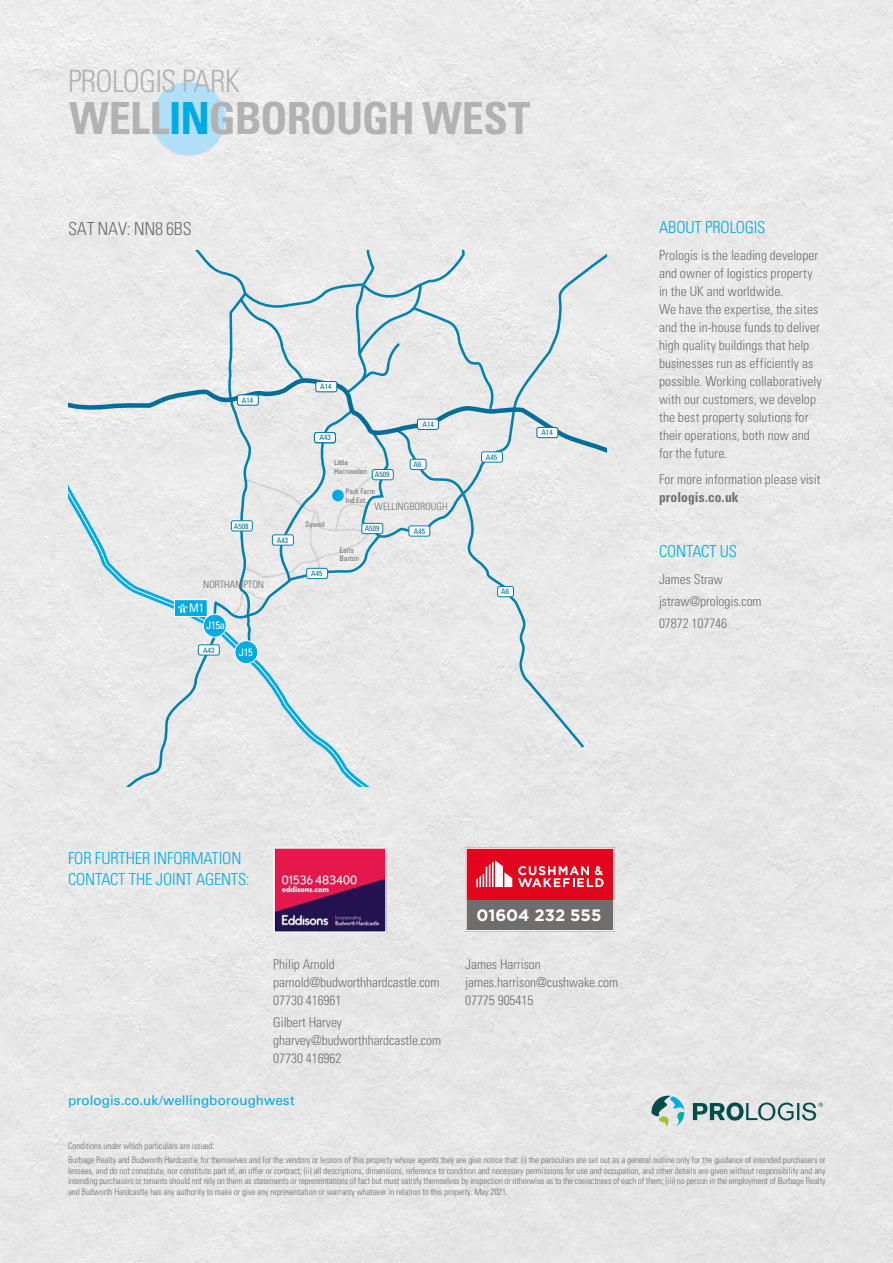
<style>
.page{position:relative;width:893px;height:1263px;background:#e8e8e8}
.page>*{position:absolute;margin:0;border:0;box-sizing:border-box;transform-origin:0 0}
.t1{font:700 condensed 44.25px "Univers";letter-spacing:-.025em;color:#b3b2b2}
.t2{font:300 condensed 30.75px "Univers";letter-spacing:-.025em;color:#b3b2b2}
.t3{font:300 condensed 18px "Univers";letter-spacing:-.01em;color:#706f6f}
.t4{font:300 condensed 16.5px/21px "Univers";letter-spacing:-.01em;color:#00abe4}
.t5{font:700 16.5px "Gotham";color:#fff}
.t6{font:300 condensed 13.5px/18px "Univers";letter-spacing:-.005em;color:#706f6f}
.t7{font:13.5px "Univers LT Std";color:#00abe4}
.t8{font:700 condensed 13.5px "Univers";letter-spacing:.01em;color:#706f6f}
.t9{font:condensed 11.85px "Univers";color:#fff}
.t10{font:condensed 10.65px "Univers";letter-spacing:-.03em;color:#fff}
.t11{font:300 condensed 10.2px "Univers";color:#706f6f}
.t12{font:300 condensed 9px/10.5px "Univers";letter-spacing:-.01em;color:#706f6f}
.t13{font:condensed 7.5px/8.4px "Univers";letter-spacing:-.01em;color:#706f6f}
.t14{font:condensed 7.5px "Univers";color:#006e9b}
.s1{color:#00abe4}
</style>
<div class="page">
<svg style="left:651px;top:1096px;width:33px;height:31px"></svg>
<svg style="left:693px;top:1102px;width:130px;height:18px;background:#8eabaa"></svg>
<div style="left:465px;top:847px;width:150px;height:53px;background:#e3051e"></div>
<svg style="left:476px;top:860px;width:36px;height:27px"></svg>
<svg style="left:518px;top:866px;width:86px;height:21px"></svg>
<div style="left:465px;top:900px;width:150px;height:31px;background:#706e6d"></div>
<div style="left:465px;top:847px;width:150px;height:84px;border:2px solid #fff"></div>
<div style="left:496px;top:487px;width:90px;height:262px;background:#e8e8e8"></div>
<svg style="left:68px;top:250px;width:538px;height:237px;background:#e2e5e7"></svg>
<svg style="left:68px;top:378px;width:59px;height:408px;background:#dfe5e8"></svg>
<div style="left:537px;top:427px;width:21px;height:11px;background:#fff;border-radius:2px"></div>
<div style="left:536px;top:427px;width:22px;height:11px;border:1px solid #006e9b;border-radius:2px"></div>
<div style="left:481px;top:452px;width:21px;height:10px;background:#fff;border-radius:2px"></div>
<div style="left:481px;top:451px;width:22px;height:11px;border:1px solid #0081b0;border-radius:2px"></div>
<div style="left:498px;top:586px;width:16px;height:11px;background:#fff;border-radius:2px"></div>
<div style="left:497px;top:586px;width:17px;height:11px;border:1px solid #0081b0;border-radius:2px"></div>
<svg style="left:127px;top:250px;width:369px;height:536px;background:#dce3e6"></svg>
<div style="left:152px;top:82px;width:74px;height:74px;background:#b1dff7;border-radius:50%"></div>
<img style="left:276px;top:850px;width:108px;height:80px">
<div style="left:273px;top:847px;width:114px;height:86px;border:2px solid #fff"></div>
<h2 class="t2" style="left:68px;top:63px;width:174px">PROLOGIS PARK</h2>
<h1 class="t1" style="left:69px;top:91px;width:462px">WELL<span class="s1">IN</span>GBOROUGH WEST</h1>
<h3 class="t3" style="left:68px;top:217px;width:125px">SAT NAV: NN8 6BS</h3>
<p class="t14" style="left:242px;top:395px;width:13px">A14</p>
<p class="t14" style="left:234px;top:521px;width:16px">A508</p>
<p class="t14" style="left:277px;top:535px;width:13px">A43</p>
<p class="t11" style="left:203px;top:578px;width:63px">NORTHAMPTON</p>
<h3 class="t9" style="left:189px;top:601px;width:16px">M1</h3>
<p class="t10" style="left:206px;top:619px;width:21px">J15a</p>
<p class="t14" style="left:203px;top:645px;width:13px">A43</p>
<p class="t10" style="left:239px;top:645px;width:16px">J15</p>
<p class="t14" style="left:320px;top:382px;width:13px">A14</p>
<p class="t14" style="left:320px;top:433px;width:13px">A43</p>
<p class="t14" style="left:423px;top:419px;width:13px">A14</p>
<p class="t13" style="left:305px;top:520px;width:21px">Sywell</p>
<p class="t14" style="left:311px;top:569px;width:13px">A45</p>
<p class="t13" style="left:334px;top:457px;width:35px;line-height:9px">Little<br>Harrowden</p>
<p class="t13" style="left:345px;top:487px;width:31px">Park Farm<br>Ind.Est.</p>
<p class="t14" style="left:414px;top:460px;width:9px">A6</p>
<p class="t14" style="left:375px;top:470px;width:16px">A509</p>
<p class="t11" style="left:375px;top:500px;width:75px">WELLINGBOROUGH</p>
<p class="t14" style="left:365px;top:524px;width:16px">A509</p>
<p class="t13" style="left:339px;top:546px;width:22px">Earls<br>Barton</p>
<p class="t14" style="left:414px;top:526px;width:13px">A45</p>
<p class="t14" style="left:486px;top:452px;width:13px">A45</p>
<p class="t14" style="left:541px;top:428px;width:13px">A14</p>
<p class="t14" style="left:501px;top:587px;width:9px">A6</p>
<h3 class="t4" style="left:659px;top:217px;width:108px">ABOUT PROLOGIS</h3>
<p class="t6" style="left:659px;top:246px;width:164px">Prologis is the leading developer and owner of logistics property in the UK and worldwide.<br>We have the expertise, the sites and the in-house funds to deliver high quality buildings that help businesses run as efficiently as possible. Working collaboratively with our customers, we develop the best property solutions for their operations, both now and for the future.</p>
<h3 class="t6" style="left:659px;top:470px;width:163px">For more information please visit</h3>
<h3 class="t8" style="left:659px;top:489px;width:81px">prologis.co.uk</h3>
<h3 class="t4" style="left:659px;top:541px;width:80px">CONTACT US</h3>
<h3 class="t6" style="left:659px;top:568px;width:104px;line-height:22.2px">James Straw jstraw@prologis.com<br>07872 107746</h3>
<h3 class="t4" style="left:68px;top:847px;width:183px">FOR FURTHER INFORMATION<br>CONTACT THE JOINT AGENTS:</h3>
<h3 class="t6" style="left:273px;top:955px;width:168px">Philip Arnold parnold@budworthhardcastle.com<br>07730 416961</h3>
<h3 class="t6" style="left:273px;top:1013px;width:169px">Gilbert Harvey gharvey@budworthhardcastle.com<br>07730 416962</h3>
<h3 class="t5" style="left:476px;top:904px;width:127px">01604 232 555</h3>
<h3 class="t6" style="left:465px;top:955px;width:154px">James Harrison james.harrison@cushwake.com<br>07775 905415</h3>
<h3 class="t7" style="left:68px;top:1092px;width:228px">prologis.co.uk/wellingboroughwest</h3>
<p class="t12" style="left:68px;top:1138px;width:759px;line-height:14.7px">Conditions under which particulars are issued:<br>Burbage Realty and Budworth Hardcastle for themselves and for the vendors or lessors of this property whose agents they are give notice that: (i) the particulars are set out as a general outline only for the guidance of intended purchasers or</p>
<p class="t12" style="left:68px;top:1165px;width:759px;text-align:justify">lessees, and do not constitute, nor constitute part of, an offer or contract; (ii) all descriptions, dimensions, reference to condition and necessary permissions for use and occupation, and other details are given without responsibility and any intending purchasers or tenants should not rely on them as statements or representations of fact but must satisfy themselves by inspection or otherwise as to the correctness of each of them; (iii) no person in the employment of Burbage Realty and Budworth Hardcastle has any authority to make or give any representation or warranty whatever in relation to this property. May 2021.</p>
</div>
